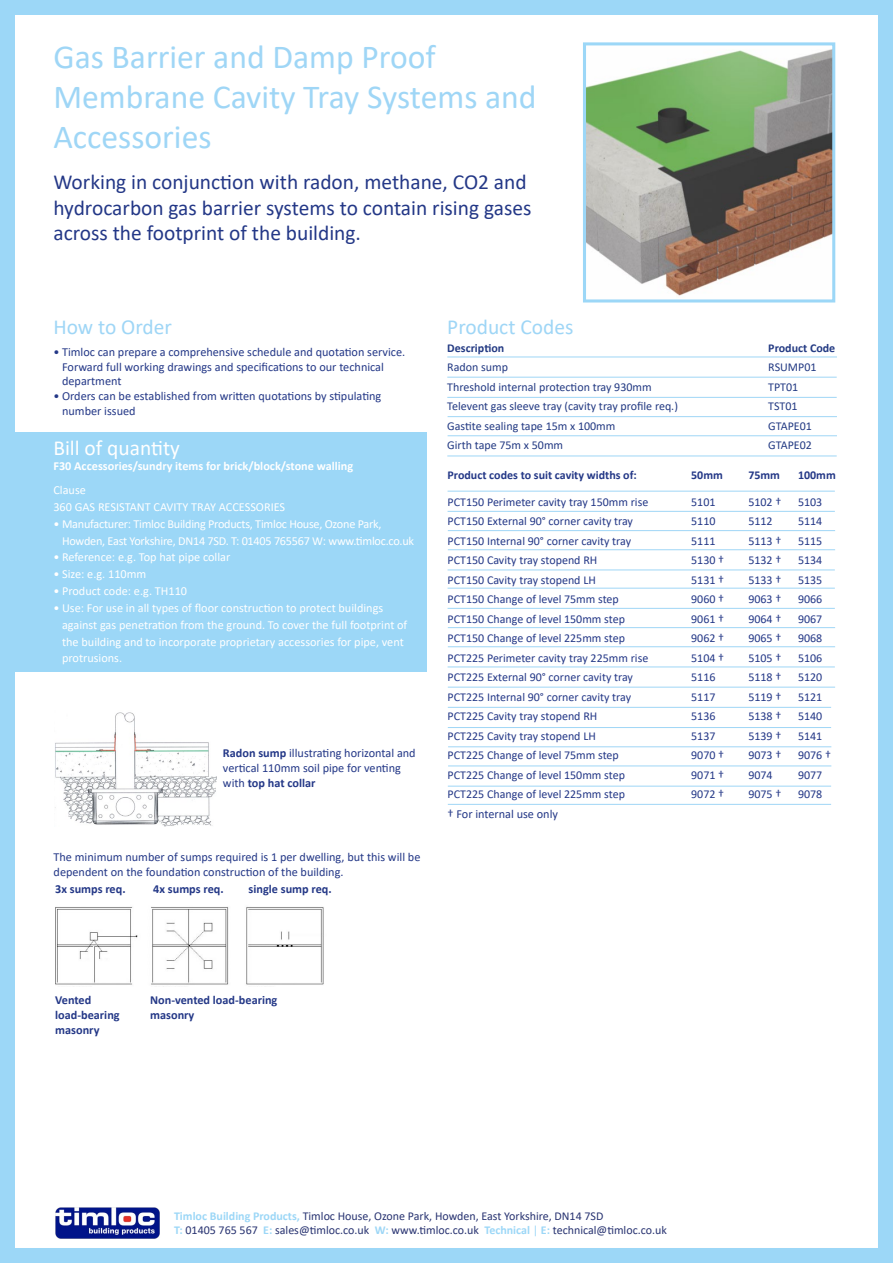
<style>
.page{position:relative;width:893px;height:1263px;background:#fff}
.page>*{position:absolute;margin:0;border:0;box-sizing:border-box;transform-origin:0 0}
.t1{font:33.6px/40.3px "Calibri";color:#9fd6f6}
.t2{font:21.45px/25.7px "Calibri";color:#243887}
.t3{font:21.45px "Calibri";color:#9fd6f6}
.t4{font:21.45px "Calibri";color:#fff}
.t5{font:12.3px/14.7px "Calibri";color:#243887}
.t6{font:12.3px/16.8px "Calibri";color:#fff}
.t7{font:12.3px/16.8px "Calibri";letter-spacing:-.02em;color:#fff}
.t8{font:700 12.3px/14.7px "Calibri";color:#243887}
.t9{font:700 12.3px "Calibri";color:#fff}
.t10{font:12px/19.5px "Calibri";color:#243887}
.t11{font:12px/19.5px "Calibri";color:#233a83}
.t12{font:12px/14.4px "Calibri";color:#283371}
.t13{font:700 12px "Calibri";color:#243887}
.t14{font:700 12px "Calibri";color:#233a83}
.s1{font-weight:700}
.s2{font-weight:700;color:#9cd7f7}
.s3{font-weight:700;color:#9cd6f6}
.s4{color:#9cd7f7}
</style>
<div class="page">
<div style="left:0;top:0;width:893px;height:1263px;border:15px solid #9cd7f7"></div>
<img style="left:55px;top:1207px;width:105px;height:32px">
<div style="left:0;top:433px;width:426px;height:239px;background:#9cd7f7"></div>
<img style="left:587px;top:49px;width:244px;height:247px">
<div style="left:583px;top:42px;width:252px;height:260px;border:3px solid #9cd7f7"></div>
<img style="left:55px;top:712px;width:161px;height:115px">
<img style="left:55px;top:906px;width:269px;height:79px">
<hr style="left:448px;top:491px;width:387px;height:1px;background:#9fd6f6">
<hr style="left:448px;top:511px;width:387px;height:1px;background:#9fd6f6">
<hr style="left:448px;top:530px;width:387px;height:1px;background:#9fd6f6">
<hr style="left:448px;top:549px;width:387px;height:1px;background:#9fd6f6">
<hr style="left:448px;top:570px;width:387px;height:1px;background:#9fd6f6">
<hr style="left:448px;top:588px;width:387px;height:1px;background:#9fd6f6">
<hr style="left:448px;top:608px;width:387px;height:1px;background:#9fd6f6">
<hr style="left:448px;top:627px;width:387px;height:1px;background:#9fd6f6">
<hr style="left:448px;top:646px;width:387px;height:1px;background:#9fd6f6">
<hr style="left:448px;top:667px;width:387px;height:1px;background:#9fd6f6">
<hr style="left:448px;top:687px;width:387px;height:1px;background:#9fd6f6">
<hr style="left:448px;top:707px;width:383px;height:1px;background:#9fd6f6">
<hr style="left:448px;top:727px;width:383px;height:1px;background:#9fd6f6">
<hr style="left:448px;top:746px;width:383px;height:1px;background:#9fd6f6">
<hr style="left:448px;top:766px;width:383px;height:1px;background:#9fd6f6">
<hr style="left:448px;top:786px;width:383px;height:1px;background:#9fd6f6">
<hr style="left:448px;top:804px;width:383px;height:1px;background:#9fd6f6">
<hr style="left:447px;top:357px;width:390px;height:1px;background:#9fd6f6">
<hr style="left:447px;top:377px;width:390px;height:1px;background:#9fd6f6">
<hr style="left:447px;top:397px;width:390px;height:1px;background:#9fd6f6">
<hr style="left:448px;top:416px;width:389px;height:1px;background:#9fd6f6">
<hr style="left:448px;top:435px;width:389px;height:1px;background:#9fd6f6">
<hr style="left:447px;top:456px;width:390px;height:1px;background:#9fd6f6">
<h1 class="t1" style="left:53px;top:35px;width:485px">Gas Barrier and Damp Proof<br>Membrane Cavity Tray Systems and<br>Accessories</h1>
<h2 class="t2" style="left:53px;top:168px;width:479px">Working in conjunction with radon, methane, CO2 and hydrocarbon gas barrier systems to contain rising gases across the footprint of the building.</h2>
<h2 class="t3" style="left:53px;top:312px;width:120px">How to Order</h2>
<p class="t5" style="left:62px;top:344px;width:345px;text-indent:-9px">• Timloc can prepare a comprehensive schedule and quotation service.<br>Forward full working drawings and specifications to our technical department</p>
<p class="t5" style="left:62px;top:388px;width:321px;text-indent:-9px">• Orders can be established from written quotations by stipulating number issued</p>
<h2 class="t4" style="left:53px;top:433px;width:128px">Bill of quantity</h2>
<p class="t9" style="left:53px;top:457px;width:301px">F30 Accessories/sundry items for brick/block/stone walling</p>
<p class="t6" style="left:53px;top:481px;width:233px">Clause<br>360 GAS RESISTANT CAVITY TRAY ACCESSORIES</p>
<p class="t7" style="left:62px;top:515px;width:354px;text-indent:-9px">• Manufacturer: Timloc Building Products, Timloc House, Ozone Park,<br>Howden, East Yorkshire, DN14 7SD. T: 01405 765567 W: www.timloc.co.uk</p>
<p class="t6" style="left:53px;top:549px;width:178px">• Reference: e.g. Top hat pipe collar</p>
<p class="t6" style="left:53px;top:565px;width:94px">• Size: e.g. 110mm</p>
<p class="t6" style="left:53px;top:582px;width:135px">• Product code: e.g. TH110</p>
<p class="t6" style="left:62px;top:599px;width:347px;text-indent:-9px">• Use: For use in all types of floor construction to protect buildings against gas penetration from the ground. To cover the full footprint of the building and to incorporate proprietary accessories for pipe, vent protrusions.</p>
<p class="t5" style="left:223px;top:746px;width:194px"><span class="s1">Radon sump</span> illustrating horizontal and vertical 110mm soil pipe for venting with <span class="s1">top hat collar</span></p>
<p class="t5" style="left:54px;top:849px;width:368px">The minimum number of sumps required is 1 per dwelling, but this will be dependent on the foundation construction of the building.</p>
<p class="t8" style="left:55px;top:882px;width:72px">3x sumps req.</p>
<p class="t8" style="left:153px;top:882px;width:72px">4x sumps req.</p>
<p class="t8" style="left:249px;top:882px;width:85px">single sump req.</p>
<h2 class="t3" style="left:447px;top:311px;width:128px">Product Codes</h2>
<p class="t14" style="left:447px;top:339px;width:58px">Description</p>
<p class="t11" style="left:447px;top:357px;width:232px">Radon sump<br>Threshold internal protection tray 930mm<br>Televent gas sleeve tray (cavity tray profile req.)<br>Gastite sealing tape 15m x 100mm<br>Girth tape 75m x 50mm</p>
<p class="t13" style="left:448px;top:466px;width:191px">Product codes to suit cavity widths of:</p>
<p class="t10" style="left:448px;top:492px;width:202px">PCT150 Perimeter cavity tray 150mm rise PCT150 External 90° corner cavity tray PCT150 Internal 90° corner cavity tray PCT150 Cavity tray stopend RH<br>PCT150 Cavity tray stopend LH<br>PCT150 Change of level 75mm step PCT150 Change of level 150mm step PCT150 Change of level 225mm step PCT225 Perimeter cavity tray 225mm rise PCT225 External 90° corner cavity tray PCT225 Internal 90° corner cavity tray PCT225 Cavity tray stopend RH<br>PCT225 Cavity tray stopend LH<br>PCT225 Change of level 75mm step PCT225 Change of level 150mm step PCT225 Change of level 225mm step</p>
<p class="t5" style="left:448px;top:806px;width:112px">† For internal use only</p>
<p class="t13" style="left:691px;top:466px;width:33px">50mm</p>
<p class="t10" style="left:691px;top:492px;width:35px">5101<br>5110<br>5111<br>5130 †<br>5131 †<br>9060 †<br>9061 †<br>9062 †<br>5104 †<br>5116<br>5117<br>5136<br>5137<br>9070 †<br>9071 †<br>9072 †</p>
<p class="t14" style="left:768px;top:339px;width:69px">Product Code</p>
<p class="t11" style="left:768px;top:357px;width:50px">RSUMP01<br>TPT01<br>TST01<br>GTAPE01<br>GTAPE02</p>
<p class="t13" style="left:748px;top:466px;width:33px">75mm</p>
<p class="t10" style="left:748px;top:492px;width:35px">5102 †<br>5112<br>5113 †<br>5132 †<br>5133 †<br>9063 †<br>9064 †<br>9065 †<br>5105 †<br>5118 †<br>5119 †<br>5138 †<br>5139 †<br>9073 †<br>9074<br>9075 †</p>
<p class="t13" style="left:798px;top:466px;width:39px">100mm</p>
<p class="t10" style="left:798px;top:492px;width:35px">5103<br>5114<br>5115<br>5134<br>5135<br>9066<br>9067<br>9068<br>5106<br>5120<br>5121<br>5140<br>5141<br>9076 †<br>9077<br>9078</p>
<p class="t8" style="left:55px;top:993px;width:66px">Vented load-bearing masonry</p>
<p class="t8" style="left:150px;top:993px;width:129px">Non-vented load-bearing masonry</p>
<p class="t12" style="left:174px;top:1208px;width:494px"><span class="s2">Timloc Building Products,</span> Timloc House, Ozone Park, Howden, East Yorkshire, DN14 7SD<br><span class="s2">T:</span> 01405 765 567 <span class="s2">E:</span> sales@timloc.co.uk <span class="s3">W:</span> www.timloc.co.uk <span class="s2">Technical</span> <span class="s4">|</span> <span class="s2">E:</span> technical@timloc.co.uk</p>
</div>
